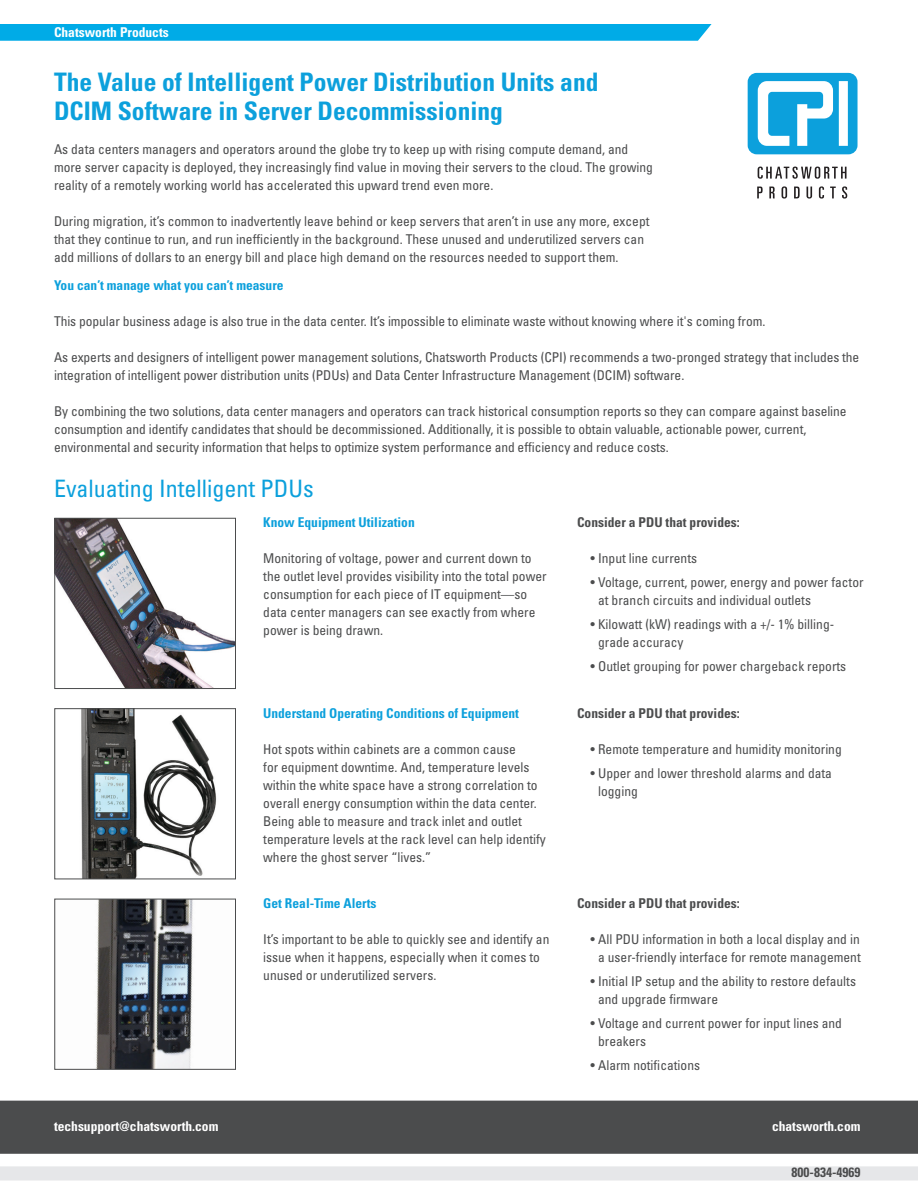
<style>
.page{position:relative;width:918px;height:1188px;background:#fff}
.page>*{position:absolute;margin:0;border:0;box-sizing:border-box;transform-origin:0 0}
.t1{font:700 condensed 25.5px/28.5px "Univers LT Std";color:#0ca0dc}
.t2{font:condensed 24px "Univers LT Std";color:#0ca0dc}
.t3{font:condensed 13.5px/18px "Univers LT Std";color:#4b4c4d}
.t4{font:700 condensed 13.5px "Univers LT Std";color:#0ca0dc}
.t5{font:700 condensed 13.5px "Univers LT Std";color:#4b4c4d}
.t6{font:700 condensed 13.5px "Univers LT Std";color:#fff}
</style>
<div class="page">
<div style="left:0;top:24px;width:712px;height:17px;background:#00abe7"></div>
<div style="left:0;top:1101px;width:918px;height:53px;background:#4b4c4d"></div>
<svg style="left:0;top:1166px;width:918px;height:15px"></svg>
<svg style="left:758px;top:167px;width:89px;height:12px"></svg>
<svg style="left:757px;top:187px;width:6px;height:11px"></svg>
<svg style="left:769px;top:187px;width:6px;height:11px"></svg>
<svg style="left:782px;top:186px;width:5px;height:13px"></svg>
<svg style="left:794px;top:187px;width:6px;height:11px"></svg>
<svg style="left:807px;top:187px;width:5px;height:12px"></svg>
<svg style="left:819px;top:186px;width:5px;height:13px"></svg>
<svg style="left:830px;top:187px;width:6px;height:11px"></svg>
<svg style="left:842px;top:186px;width:5px;height:13px"></svg>
<svg style="left:748px;top:73px;width:110px;height:81px"></svg>
<img style="left:81px;top:710px;width:136px;height:167px">
<div style="left:54px;top:708px;width:182px;height:171px;border:1px solid #4b4c4d"></div>
<img style="left:96px;top:901px;width:97px;height:167px">
<div style="left:54px;top:899px;width:182px;height:171px;border:1px solid #4b4c4d"></div>
<img style="left:56px;top:520px;width:178px;height:167px">
<div style="left:54px;top:518px;width:182px;height:171px;border:1px solid #4b4c4d"></div>
<p class="t6" style="left:54px;top:24px;width:116px">Chatsworth Products</p>
<h1 class="t1" style="left:54px;top:68px;width:546px">The Value of Intelligent Power Distribution Units and<br>DCIM Software in Server Decommissioning</h1>
<p class="t3" style="left:54px;top:140px;width:601px">As data centers managers and operators around the globe try to keep up with rising compute demand, and more server capacity is deployed, they increasingly find value in moving their servers to the cloud. The growing reality of a remotely working world has accelerated this upward trend even more.</p>
<p class="t3" style="left:54px;top:212px;width:597px">During migration, it’s common to inadvertently leave behind or keep servers that aren’t in use any more, except that they continue to run, and run inefficiently in the background. These unused and underutilized servers can add millions of dollars to an energy bill and place high demand on the resources needed to support them.</p>
<p class="t4" style="left:54px;top:277px;width:231px">You can’t manage what you can’t measure</p>
<p class="t3" style="left:54px;top:312px;width:713px">This popular business adage is also true in the data center. It’s impossible to eliminate waste without knowing where it's coming from.</p>
<p class="t3" style="left:54px;top:348px;width:807px">As experts and designers of intelligent power management solutions, Chatsworth Products (CPI) recommends a two-pronged strategy that includes the integration of intelligent power distribution units (PDUs) and Data Center Infrastructure Management (DCIM) software.</p>
<p class="t3" style="left:54px;top:402px;width:794px">By combining the two solutions, data center managers and operators can track historical consumption reports so they can compare against baseline consumption and identify candidates that should be decommissioned. Additionally, it is possible to obtain valuable, actionable power, current, environmental and security information that helps to optimize system performance and efficiency and reduce costs.</p>
<h2 class="t2" style="left:54px;top:473px;width:261px">Evaluating Intelligent PDUs</h2>
<p class="t4" style="left:263px;top:514px;width:153px">Know Equipment Utilization</p>
<p class="t3" style="left:263px;top:549px;width:285px">Monitoring of voltage, power and current down to the outlet level provides visibility into the total power consumption for each piece of IT equipment—so data center managers can see exactly from where power is being drawn.</p>
<p class="t4" style="left:263px;top:705px;width:257px">Understand Operating Conditions of Equipment</p>
<p class="t3" style="left:263px;top:740px;width:284px">Hot spots within cabinets are a common cause<br>for equipment downtime. And, temperature levels within the white space have a strong correlation to overall energy consumption within the data center.<br>Being able to measure and track inlet and outlet temperature levels at the rack level can help identify where the ghost server “lives.”</p>
<p class="t4" style="left:263px;top:895px;width:115px">Get Real-Time Alerts</p>
<p class="t3" style="left:263px;top:930px;width:288px">It’s important to be able to quickly see and identify an issue when it happens, especially when it comes to unused or underutilized servers.</p>
<p class="t5" style="left:577px;top:514px;width:164px">Consider a PDU that provides:</p>
<p class="t3" style="left:591px;top:549px;width:108px">• Input line currents</p>
<p class="t3" style="left:598px;top:573px;width:267px;text-indent:-7px">• Voltage, current, power, energy and power factor at branch circuits and individual outlets</p>
<p class="t3" style="left:598px;top:615px;width:238px;text-indent:-7px">• Kilowatt (kW) readings with a +/- 1% billing&shy;grade accuracy</p>
<p class="t3" style="left:591px;top:657px;width:257px">• Outlet grouping for power chargeback reports</p>
<p class="t5" style="left:577px;top:705px;width:164px">Consider a PDU that provides:</p>
<p class="t3" style="left:591px;top:740px;width:253px">• Remote temperature and humidity monitoring</p>
<p class="t3" style="left:598px;top:764px;width:235px;text-indent:-7px">• Upper and lower threshold alarms and data logging</p>
<p class="t5" style="left:577px;top:895px;width:164px">Consider a PDU that provides:</p>
<p class="t3" style="left:591px;top:930px;width:272px;text-align:center">• All PDU information in both a local display and in a user-friendly interface for remote management</p>
<p class="t3" style="left:598px;top:972px;width:259px;text-indent:-7px">• Initial IP setup and the ability to restore defaults and upgrade firmware</p>
<p class="t3" style="left:598px;top:1014px;width:245px;text-indent:-7px">• Voltage and current power for input lines and breakers</p>
<p class="t3" style="left:591px;top:1056px;width:111px">• Alarm notifications</p>
<p class="t6" style="left:54px;top:1118px;width:166px">techsupport@chatsworth.com</p>
<p class="t6" style="left:772px;top:1118px;width:90px">chatsworth.com</p>
<p class="t5" style="left:792px;top:1164px;width:70px">800-834-4969</p>
</div>
